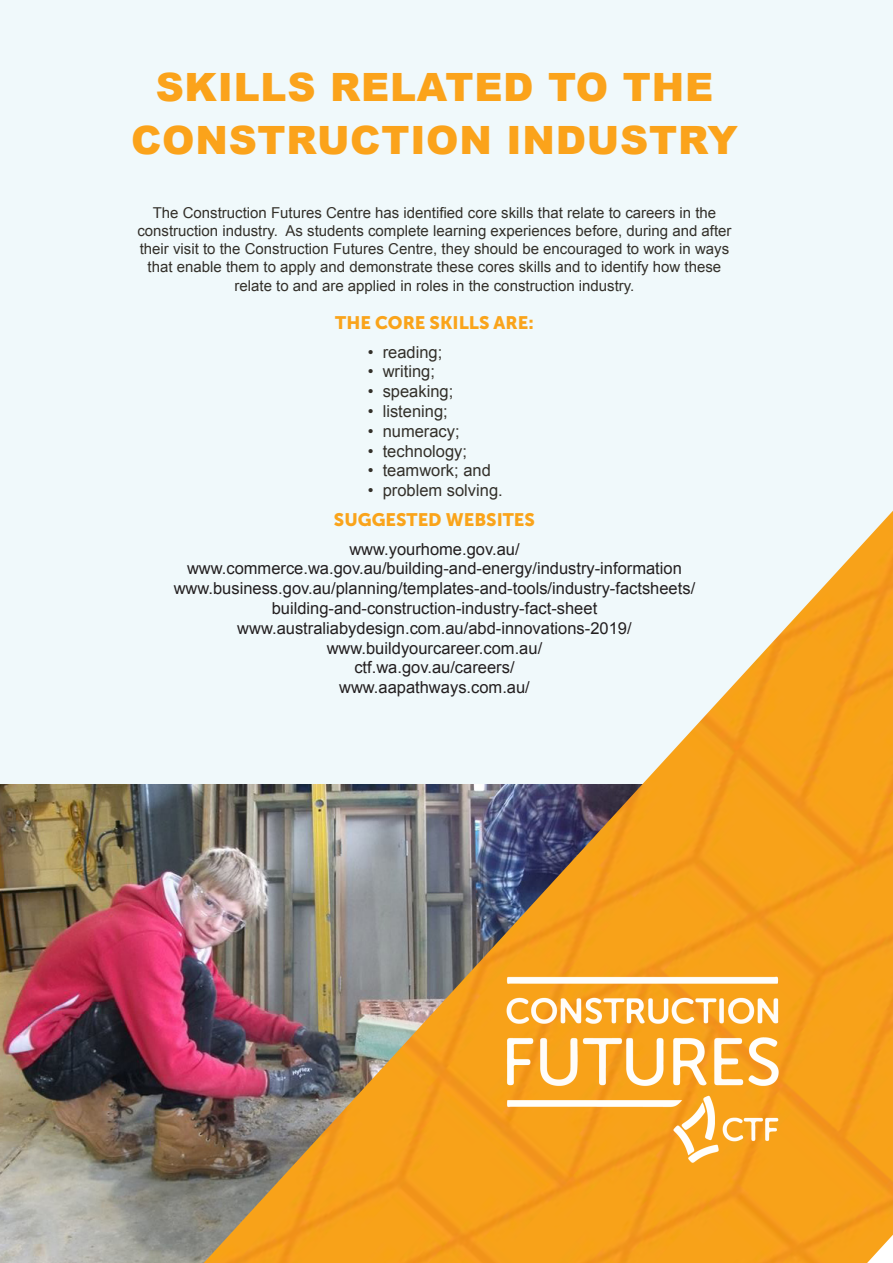
<style>
.page{position:relative;width:893px;height:1263px;background:#fff}
.page>*{position:absolute;margin:0;border:0;box-sizing:border-box;transform-origin:0 0}
.t1{font:900 39px "Arial";letter-spacing:.02em;color:#fba31b}
.LINK_HEAD{font:18px "Museo Sans 900";color:#faa41b}
.Web_links{font:16.5px "Arial";color:#231f20}
.Centre{font:16.5px "Arial";color:#33302a}
.t2{font:15px/18px "Arial";color:#33302a;text-align:center}
</style>
<div class="page">
<div style="left:0;top:0;width:893px;height:784px;background:#f0f9fb"></div>
<img style="left:0;top:784px;width:204px;height:479px">
<img style="left:204px;top:511px;width:689px;height:752px">
<img style="left:461px;top:930px;width:360px;height:253px">
<p class="t1" style="left:156px;top:59px;width:559px">SKILLS RELATED TO THE</p>
<p class="t1" style="left:131px;top:112px;width:608px">CONSTRUCTION INDUSTRY</p>
<p class="t2" style="left:137px;top:203px;width:596px">The Construction Futures Centre has identified core skills that relate to careers in the construction industry. As students complete learning experiences before, during and after their visit to the Construction Futures Centre, they should be encouraged to work in ways that enable them to apply and demonstrate these cores skills and to identify how these</p>
<p class="t2" style="left:234px;top:277px;width:401px">relate to and are applied in roles in the construction industry.</p>
<p class="LINK_HEAD" style="left:335px;top:313px;width:200px">THE CORE SKILLS ARE:</p>
<p class="Centre" style="left:368px;top:341px;width:76px">• reading;</p>
<p class="Centre" style="left:368px;top:361px;width:69px">• writing;</p>
<p class="Centre" style="left:368px;top:381px;width:87px">• speaking;</p>
<p class="Centre" style="left:368px;top:400px;width:82px">• listening;</p>
<p class="Centre" style="left:368px;top:420px;width:93px">• numeracy;</p>
<p class="Centre" style="left:368px;top:440px;width:101px">• technology;</p>
<p class="Centre" style="left:368px;top:460px;width:125px">• teamwork; and</p>
<p class="Centre" style="left:368px;top:480px;width:137px">• problem solving.</p>
<p class="LINK_HEAD" style="left:334px;top:510px;width:203px">SUGGESTED WEBSITES</p>
<p class="Web_links" style="left:349px;top:538px;width:172px">www.yourhome.gov.au/</p>
<p class="Web_links" style="left:187px;top:558px;width:496px">www.commerce.wa.gov.au/building-and-energy/industry-information</p>
<p class="Web_links" style="left:174px;top:578px;width:523px">www.business.gov.au/planning/templates-and-tools/industry-factsheets/</p>
<p class="Web_links" style="left:272px;top:597px;width:327px">building-and-construction-industry-fact-sheet</p>
<p class="Web_links" style="left:237px;top:617px;width:396px">www.australiabydesign.com.au/abd-innovations-2019/</p>
<p class="Web_links" style="left:327px;top:637px;width:217px">www.buildyourcareer.com.au/</p>
<p class="Web_links" style="left:354px;top:657px;width:162px">ctf.wa.gov.au/careers/</p>
<p class="Web_links" style="left:339px;top:677px;width:192px">www.aapathways.com.au/</p>
</div>
